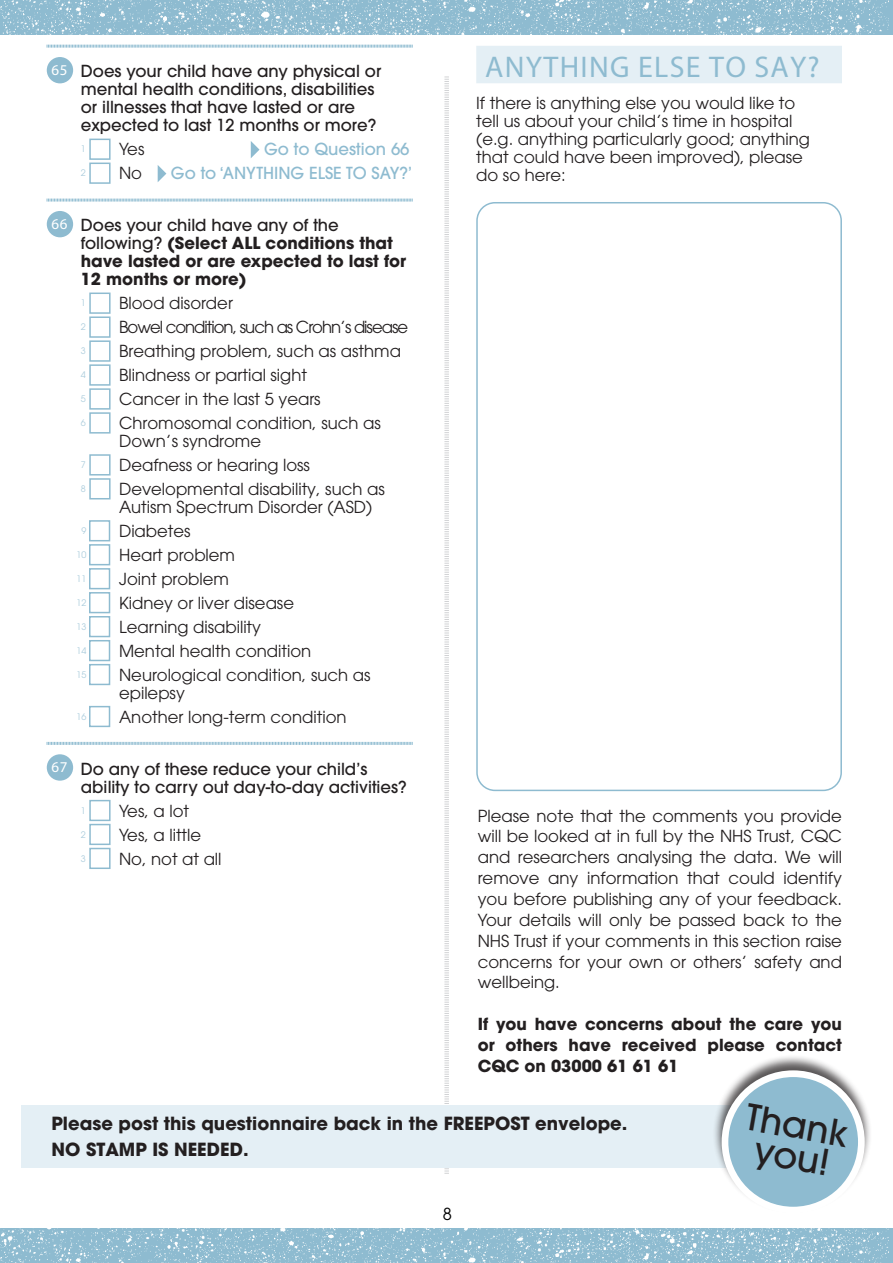
<style>
.page{position:relative;width:893px;height:1263px;background:#fff}
.page>*{position:absolute;margin:0;border:0;box-sizing:border-box;transform-origin:0 0}
.children_questions_m{font:500 35.7px/31.3px "ITC Avant Garde Std";color:#231f20;text-align:center}
.adult_a_head{font:30px "Myriad Pro";letter-spacing:.045em;color:#8ebbd0}
.children_questions_m-2{font:700 18px/26.4px "ITC Avant Garde Std";color:#231f20}
.children_questions_s{font:16.5px/18px "ITC Avant Garde Std";color:#231f20}
.children_questions_m-3{font:16.5px/20.9px "ITC Avant Garde Std";color:#231f20;text-align:justify}
.adult_question{font:500 16.5px/18px "ITC Avant Garde Std";color:#231f20}
.adult_question-2{font:700 16.5px/18px "ITC Avant Garde Std";color:#231f20}
.children_questions_m-4{font:700 16.5px/21px "ITC Avant Garde Std";color:#231f20;text-align:justify}
.children_questions_s-2{font:500 16.5px "ITC Avant Garde Std";color:#8ebbd0}
.children_questions_s-3{font:16.5px "ITC Avant Garde Std";letter-spacing:-.06em;color:#231f20}
.question_number{font:16.5px "ITC Avant Garde Std";color:#000}
.question_number-2{font:15px "Myriad Pro";color:#fff}
.children_questions_s-4{font:9px "ITC Avant Garde Std";color:#abccdc}
.s1{font-weight:500}
</style>
<div class="page">
<img style="left:0;top:0;width:889px;height:34px">
<img style="left:0;top:1229px;width:889px;height:34px">
<svg style="left:444px;top:76px;width:6px;height:1098px"></svg>
<svg style="left:46px;top:44px;width:367px;height:4px"></svg>
<svg style="left:46px;top:198px;width:367px;height:4px"></svg>
<svg style="left:46px;top:741px;width:367px;height:4px"></svg>
<div style="left:47px;top:57px;width:26px;height:26px;background:#8ebbd0;border-radius:50%"></div>
<div style="left:89px;top:139px;width:22px;height:21px;background:#fff;border:2px solid #8ebbd0"></div>
<svg style="left:251px;top:141px;width:8px;height:17px"></svg>
<div style="left:89px;top:163px;width:22px;height:21px;background:#fff;border:2px solid #8ebbd0"></div>
<svg style="left:158px;top:165px;width:8px;height:17px"></svg>
<div style="left:47px;top:211px;width:26px;height:26px;background:#8ebbd0;border-radius:50%"></div>
<div style="left:89px;top:293px;width:22px;height:21px;background:#fff;border:2px solid #8ebbd0"></div>
<div style="left:89px;top:316px;width:22px;height:22px;background:#fff;border:2px solid #8ebbd0"></div>
<div style="left:89px;top:340px;width:22px;height:22px;background:#fff;border:2px solid #8ebbd0"></div>
<div style="left:89px;top:364px;width:22px;height:22px;background:#fff;border:2px solid #8ebbd0"></div>
<div style="left:89px;top:388px;width:22px;height:22px;background:#fff;border:2px solid #8ebbd0"></div>
<div style="left:89px;top:412px;width:22px;height:22px;background:#fff;border:2px solid #8ebbd0"></div>
<div style="left:89px;top:454px;width:22px;height:21px;background:#fff;border:2px solid #8ebbd0"></div>
<div style="left:89px;top:478px;width:22px;height:21px;background:#fff;border:2px solid #8ebbd0"></div>
<div style="left:89px;top:520px;width:21px;height:21px;background:#fff;border:2px solid #8ebbd0"></div>
<div style="left:89px;top:544px;width:21px;height:21px;background:#fff;border:2px solid #8ebbd0"></div>
<div style="left:89px;top:568px;width:21px;height:21px;background:#fff;border:2px solid #8ebbd0"></div>
<div style="left:89px;top:592px;width:21px;height:21px;background:#fff;border:2px solid #8ebbd0"></div>
<div style="left:89px;top:616px;width:21px;height:21px;background:#fff;border:2px solid #8ebbd0"></div>
<div style="left:89px;top:640px;width:21px;height:21px;background:#fff;border:2px solid #8ebbd0"></div>
<div style="left:89px;top:664px;width:21px;height:21px;background:#fff;border:2px solid #8ebbd0"></div>
<div style="left:89px;top:706px;width:21px;height:21px;background:#fff;border:2px solid #8ebbd0"></div>
<div style="left:47px;top:754px;width:26px;height:27px;background:#8ebbd0;border-radius:50%"></div>
<div style="left:89px;top:800px;width:22px;height:21px;background:#fff;border:2px solid #8ebbd0"></div>
<div style="left:89px;top:824px;width:22px;height:21px;background:#fff;border:2px solid #8ebbd0"></div>
<div style="left:89px;top:848px;width:22px;height:21px;background:#fff;border:2px solid #8ebbd0"></div>
<div style="left:21px;top:1105px;width:823px;height:62px;background:#e4eff5"></div>
<div style="left:712px;top:1054px;width:160px;height:159px;background:#231f20;opacity:.75"></div>
<div style="left:725px;top:1074px;width:136px;height:136px;background:#8ebbd0;border-radius:50%"></div>
<div style="left:722px;top:1070px;width:143px;height:143px;border:7px solid #fff;border-radius:50%"></div>
<div style="left:476px;top:202px;width:366px;height:589px;border:2px solid #8ebbd0;border-radius:18px"></div>
<div style="left:476px;top:46px;width:366px;height:37px;background:#e4eff5"></div>
<p class="question_number-2" style="left:51px;top:61px;width:18px">65</p>
<p class="adult_question" style="left:81px;top:62px;width:302px">Does your child have any physical or mental health conditions, disabilities or illnesses that have lasted or are expected to last 12 months or more?</p>
<p class="children_questions_s-4" style="left:81px;top:143px;width:6px">1</p>
<p class="children_questions_s" style="left:119px;top:140px;width:27px">Yes</p>
<p class="children_questions_s-2" style="left:264px;top:139px;width:147px">Go to Question 66</p>
<p class="children_questions_s-4" style="left:81px;top:167px;width:6px">2</p>
<p class="children_questions_s" style="left:119px;top:164px;width:25px">No</p>
<p class="children_questions_s-2" style="left:171px;top:163px;width:243px">Go to ‘ANYTHING ELSE TO SAY?’</p>
<p class="question_number-2" style="left:51px;top:215px;width:18px">66</p>
<p class="adult_question-2" style="left:81px;top:216px;width:327px"><span class="s1">Does your child have any of the following?</span> (Select ALL conditions that have lasted or are expected to last for<br>12 months or more)</p>
<p class="children_questions_s-4" style="left:81px;top:297px;width:6px">1</p>
<p class="children_questions_s" style="left:119px;top:294px;width:115px">Blood disorder</p>
<p class="children_questions_s-4" style="left:81px;top:321px;width:6px">2</p>
<p class="children_questions_s-3" style="left:119px;top:317px;width:291px">Bowel condition, such as Crohn’s disease</p>
<p class="children_questions_s-4" style="left:81px;top:345px;width:6px">3</p>
<p class="children_questions_s" style="left:119px;top:342px;width:283px">Breathing problem, such as asthma</p>
<p class="children_questions_s-4" style="left:81px;top:369px;width:6px">4</p>
<p class="children_questions_s" style="left:119px;top:366px;width:189px">Blindness or partial sight</p>
<p class="children_questions_s-4" style="left:81px;top:393px;width:6px">5</p>
<p class="children_questions_s" style="left:119px;top:390px;width:203px">Cancer in the last 5 years</p>
<p class="children_questions_s-4" style="left:81px;top:417px;width:6px">6</p>
<p class="children_questions_s" style="left:119px;top:414px;width:263px">Chromosomal condition, such as<br>Down’s syndrome</p>
<p class="children_questions_s-4" style="left:81px;top:459px;width:6px">7</p>
<p class="children_questions_s" style="left:119px;top:456px;width:192px">Deafness or hearing loss</p>
<p class="children_questions_s-4" style="left:81px;top:483px;width:6px">8</p>
<p class="children_questions_s" style="left:119px;top:480px;width:267px">Developmental disability, such as<br>Autism Spectrum Disorder (ASD)</p>
<p class="children_questions_s-4" style="left:82px;top:525px;width:6px">9</p>
<p class="children_questions_s" style="left:119px;top:522px;width:73px">Diabetes</p>
<p class="children_questions_s-4" style="left:77px;top:549px;width:11px">10</p>
<p class="children_questions_s" style="left:119px;top:546px;width:118px">Heart problem</p>
<p class="children_questions_s-4" style="left:77px;top:573px;width:11px">11</p>
<p class="children_questions_s" style="left:119px;top:570px;width:111px">Joint problem</p>
<p class="children_questions_s-4" style="left:77px;top:597px;width:11px">12</p>
<p class="children_questions_s" style="left:119px;top:593px;width:177px">Kidney or liver disease</p>
<p class="children_questions_s-4" style="left:77px;top:621px;width:11px">13</p>
<p class="children_questions_s" style="left:119px;top:617px;width:144px">Learning disability</p>
<p class="children_questions_s-4" style="left:77px;top:645px;width:11px">14</p>
<p class="children_questions_s" style="left:119px;top:641px;width:194px">Mental health condition</p>
<p class="children_questions_s-4" style="left:77px;top:669px;width:11px">15</p>
<p class="children_questions_s" style="left:119px;top:665px;width:253px">Neurological condition, such as epilepsy</p>
<p class="children_questions_s-4" style="left:77px;top:711px;width:11px">16</p>
<p class="children_questions_s" style="left:119px;top:707px;width:229px">Another long-term condition</p>
<p class="question_number-2" style="left:51px;top:758px;width:18px">67</p>
<p class="adult_question" style="left:81px;top:759px;width:327px">Do any of these reduce your child’s ability to carry out day-to-day activities?</p>
<p class="children_questions_s-4" style="left:81px;top:805px;width:6px">1</p>
<p class="children_questions_s" style="left:119px;top:801px;width:72px">Yes, a lot</p>
<p class="children_questions_s-4" style="left:81px;top:829px;width:6px">2</p>
<p class="children_questions_s" style="left:119px;top:825px;width:84px">Yes, a little</p>
<p class="children_questions_s-4" style="left:81px;top:853px;width:6px">3</p>
<p class="children_questions_s" style="left:119px;top:849px;width:104px">No, not at all</p>
<p class="adult_a_head" style="left:485px;top:48px;width:336px">ANYTHING ELSE TO SAY?</p>
<p class="children_questions_s" style="left:476px;top:94px;width:335px">If there is anything else you would like to tell us about your child’s time in hospital (e.g. anything particularly good; anything that could have been improved), please do so here:</p>
<p class="children_questions_m-3" style="left:478px;top:805px;width:366px">Please note that the comments you provide will be looked at in full by the NHS Trust, CQC and researchers analysing the data. We will remove any information that could identify you before publishing any of your feedback.<br>Your details will only be passed back to the NHS Trust if your comments in this section raise concerns for your own or others’ safety and wellbeing.</p>
<p class="children_questions_m-4" style="left:478px;top:1014px;width:366px">If you have concerns about the care you or others have received please contact CQC on 03000 61 61 61</p>
<p class="children_questions_m-2" style="left:51px;top:1109px;width:577px">Please post this questionnaire back in the FREEPOST envelope.<br>NO STAMP IS NEEDED.</p>
<p class="question_number" style="left:443px;top:1204px;width:11px">8</p>
<p class="children_questions_m" style="left:749px;top:1100px;width:105px;rotate:10deg">Thank you!</p>
</div>
